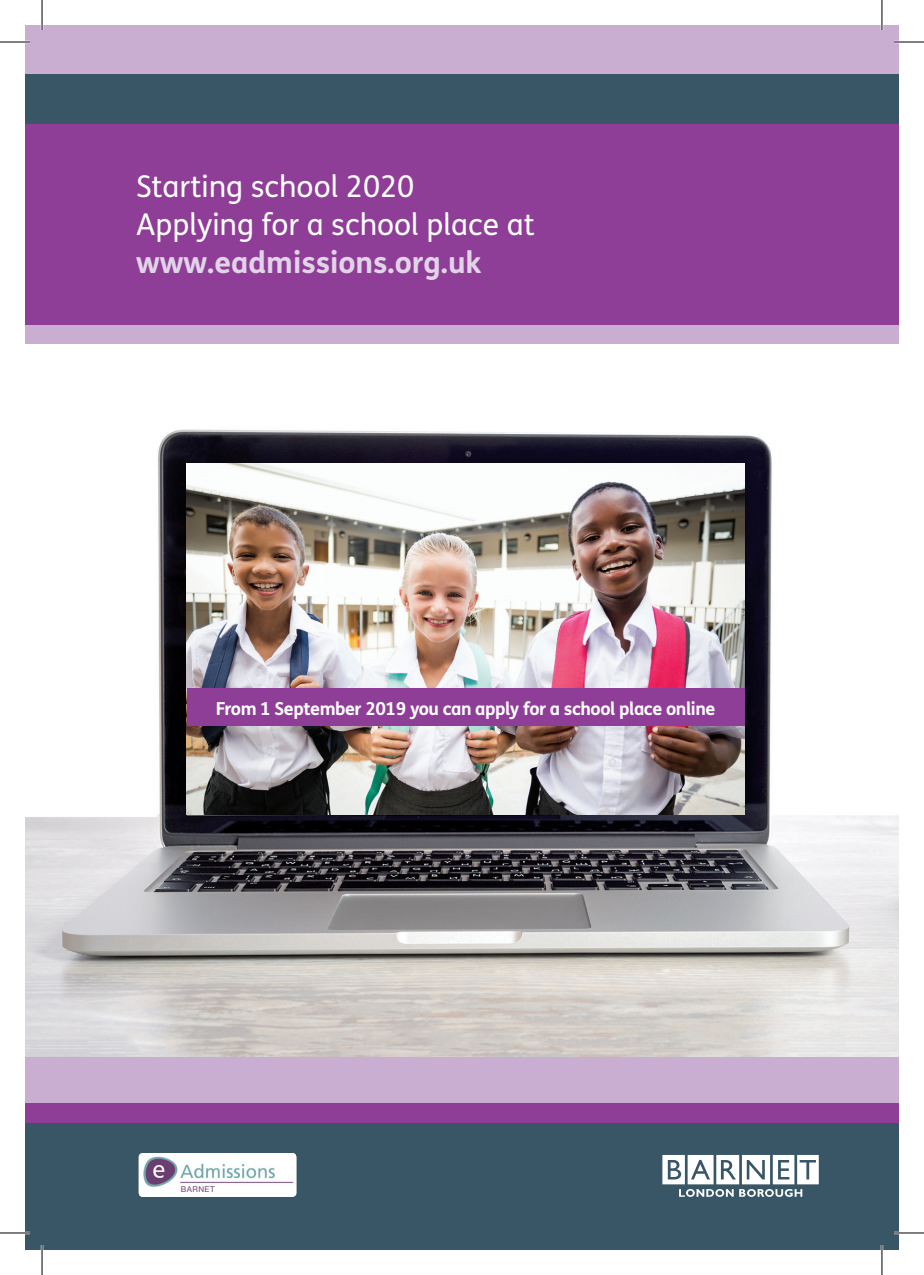
<style>
.page{position:relative;width:924px;height:1275px;background:#fff}
.page>*{position:absolute;margin:0;border:0;box-sizing:border-box;transform-origin:0 0}
.t1{font:30px/38px "FS Me";color:#fff}
.t2{font:700 30px "FS Me";color:#e2d4e8}
.t3{font:700 18px "FS Me";letter-spacing:-.025em;color:#fff}
.t4{font:8px "Helvetica Neue LT Std";letter-spacing:.06em;color:#6b3e71}
</style>
<div class="page">
<img style="left:25px;top:343px;width:873px;height:714px">
<img style="left:187px;top:463px;width:557px;height:352px">
<div style="left:187px;top:688px;width:557px;height:38px;background:#8f3e97"></div>
<div style="left:25px;top:25px;width:873px;height:318px;background:#c9aed2"></div>
<div style="left:25px;top:118px;width:873px;height:207px;background:#8f3e97"></div>
<div style="left:25px;top:1117px;width:873px;height:132px;background:#385665"></div>
<div style="left:25px;top:1095px;width:873px;height:27px;background:#8f3e97"></div>
<div style="left:25px;top:1057px;width:873px;height:46px;background:#c9aed2"></div>
<div style="left:25px;top:74px;width:873px;height:50px;background:#385665"></div>
<svg style="left:662px;top:1155px;width:156px;height:41px"></svg>
<img style="left:139px;top:1153px;width:157px;height:43px">
<div style="left:181px;top:1186px;width:45px;height:8px;background:#fff"></div>
<hr style="left:0;top:41px;width:30px;height:2px;background:#fff">
<hr style="left:893px;top:41px;width:30px;height:2px;background:#fff">
<hr style="left:0;top:1231px;width:30px;height:3px;background:#fff">
<hr style="left:893px;top:1231px;width:30px;height:3px;background:#fff">
<hr style="left:41px;top:0;width:2px;height:30px;background:#fff">
<hr style="left:41px;top:1245px;width:2px;height:30px;background:#fff">
<hr style="left:880px;top:0;width:2px;height:30px;background:#fff">
<hr style="left:880px;top:1245px;width:2px;height:30px;background:#fff">
<hr style="left:0;top:42px;width:30px;height:1px;background:#000">
<hr style="left:893px;top:42px;width:30px;height:1px;background:#000">
<hr style="left:0;top:1232px;width:30px;height:1px;background:#000">
<hr style="left:893px;top:1232px;width:30px;height:1px;background:#000">
<hr style="left:42px;top:0;width:1px;height:30px;background:#000">
<hr style="left:42px;top:1245px;width:1px;height:30px;background:#000">
<hr style="left:881px;top:0;width:1px;height:30px;background:#000">
<hr style="left:881px;top:1245px;width:1px;height:30px;background:#000">
<h1 class="t1" style="left:136px;top:167px;width:400px">Starting school 2020<br>Applying for a school place at</h1>
<h1 class="t2" style="left:136px;top:239px;width:347px">www.eadmissions.org.uk</h1>
<p class="t3" style="left:216px;top:694px;width:501px">From 1 September 2019 you can apply for a school place online</p>
<p class="t4" style="left:181px;top:1184px;width:35px">BARNET</p>
</div>
